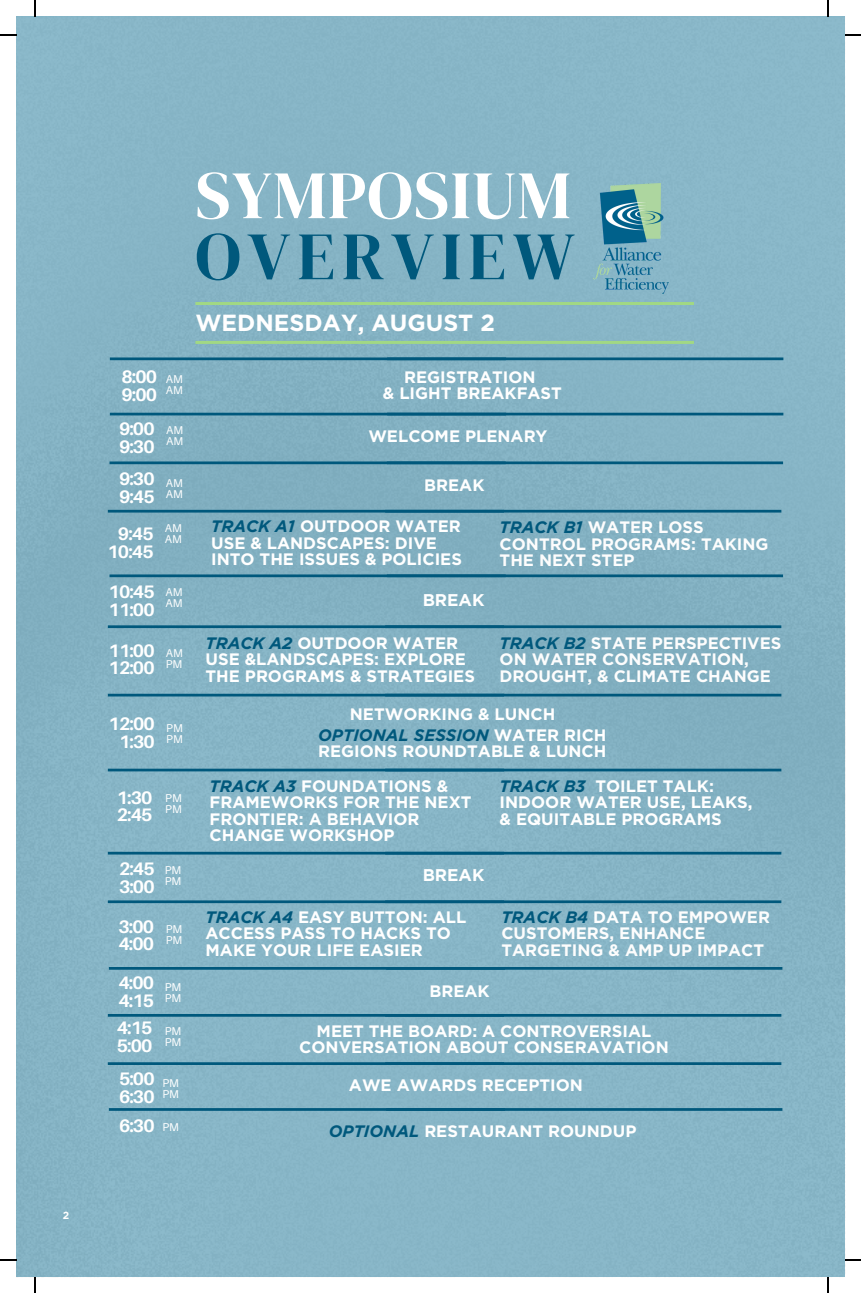
<style>
.page{position:relative;width:861px;height:1293px;background:#fff}
.page>*{position:absolute;margin:0;border:0;box-sizing:border-box;transform-origin:0 0}
.t1{font:67.6px "DM Serif Display";letter-spacing:.02em;color:#fff}
.t2{font:67.6px "DM Serif Display";letter-spacing:.1em;color:#00587c}
.t3{font:700 23.4px "Gotham";color:#fff}
.t4{font:700 18.2px "Aileron";letter-spacing:-.05em;color:#fff}
.t5{font:700 17px "Gotham";color:#fff}
.t6{font:700 16.6px/16.4px "Gotham";color:#fff}
.t7{font:700 16.6px/16.4px "Gotham";color:#fdfdfd}
.t8{font:11.4px "Aileron";color:#fff}
.t9{font:700 10.4px "Gotham";color:#fff}
.s1{font-style:italic;color:#00587c}
.s2{color:#fff}
</style>
<div class="page">
<div style="left:16px;top:16px;width:828px;height:1260px;background:#86b4c6"></div>
<hr style="left:110px;top:357px;width:396px;height:3px;background:#00587c">
<hr style="left:387px;top:357px;width:396px;height:3px;background:#00587c">
<hr style="left:110px;top:412px;width:396px;height:3px;background:#00587c">
<hr style="left:387px;top:412px;width:396px;height:3px;background:#00587c">
<hr style="left:109px;top:461px;width:396px;height:3px;background:#00587c">
<hr style="left:386px;top:461px;width:396px;height:3px;background:#00587c">
<hr style="left:108px;top:509px;width:396px;height:3px;background:#00587c">
<hr style="left:385px;top:509px;width:396px;height:3px;background:#00587c">
<hr style="left:109px;top:574px;width:396px;height:3px;background:#00587c">
<hr style="left:386px;top:574px;width:396px;height:3px;background:#00587c">
<hr style="left:108px;top:625px;width:396px;height:3px;background:#00587c">
<hr style="left:385px;top:625px;width:396px;height:3px;background:#00587c">
<hr style="left:108px;top:693px;width:396px;height:3px;background:#00587c">
<hr style="left:385px;top:693px;width:396px;height:3px;background:#00587c">
<hr style="left:108px;top:768px;width:396px;height:3px;background:#00587c">
<hr style="left:385px;top:768px;width:396px;height:3px;background:#00587c">
<hr style="left:108px;top:851px;width:396px;height:3px;background:#00587c">
<hr style="left:385px;top:851px;width:396px;height:3px;background:#00587c">
<hr style="left:108px;top:900px;width:396px;height:2px;background:#00587c">
<hr style="left:385px;top:900px;width:396px;height:2px;background:#00587c">
<hr style="left:109px;top:966px;width:396px;height:3px;background:#00587c">
<hr style="left:386px;top:966px;width:396px;height:3px;background:#00587c">
<hr style="left:108px;top:1013px;width:396px;height:3px;background:#00587c">
<hr style="left:385px;top:1013px;width:396px;height:3px;background:#00587c">
<hr style="left:108px;top:1061px;width:396px;height:3px;background:#00587c">
<hr style="left:385px;top:1061px;width:396px;height:3px;background:#00587c">
<hr style="left:109px;top:1107px;width:396px;height:3px;background:#00587c">
<hr style="left:386px;top:1107px;width:396px;height:3px;background:#00587c">
<hr style="left:195px;top:302px;width:498px;height:3px;background:#a1d884">
<img style="left:593px;top:183px;width:75px;height:110px">
<hr style="left:195px;top:341px;width:498px;height:3px;background:#a1d884">
<svg style="left:34px;top:0;width:2px;height:17px"></svg>
<svg style="left:0;top:35px;width:16px;height:1px"></svg>
<svg style="left:826px;top:0;width:2px;height:17px"></svg>
<svg style="left:844px;top:35px;width:16px;height:1px"></svg>
<svg style="left:34px;top:1277px;width:2px;height:15px"></svg>
<svg style="left:0;top:1259px;width:16px;height:1px"></svg>
<svg style="left:827px;top:1277px;width:1px;height:15px"></svg>
<svg style="left:844px;top:1259px;width:16px;height:1px"></svg>
<p class="t9" style="left:63px;top:1209px;width:8px">2</p>
<p class="t1" style="left:195px;top:148px;width:377px">SYMPOSIUM</p>
<p class="t2" style="left:195px;top:209px;width:381px">OVERVIEW</p>
<p class="t3" style="left:195px;top:309px;width:301px">WEDNESDAY, AUGUST 2</p>
<p class="t4" style="left:121px;top:365px;width:37px">8:00</p>
<p class="t4" style="left:121px;top:383px;width:37px">9:00</p>
<p class="t8" style="left:166px;top:372px;width:19px">AM</p>
<p class="t8" style="left:166px;top:383px;width:19px">AM</p>
<p class="t6" style="left:404px;top:368px;width:133px">REGISTRATION</p>
<p class="t6" style="left:382px;top:385px;width:180px">&amp; LIGHT BREAKFAST</p>
<p class="t4" style="left:119px;top:417px;width:37px">9:00</p>
<p class="t4" style="left:119px;top:435px;width:37px">9:30</p>
<p class="t8" style="left:166px;top:423px;width:19px">AM</p>
<p class="t8" style="left:166px;top:434px;width:19px">AM</p>
<p class="t6" style="left:368px;top:428px;width:180px">WELCOME PLENARY</p>
<p class="t4" style="left:119px;top:467px;width:37px">9:30</p>
<p class="t4" style="left:119px;top:485px;width:37px">9:45</p>
<p class="t8" style="left:166px;top:476px;width:19px">AM</p>
<p class="t6" style="left:424px;top:477px;width:62px">BREAK</p>
<p class="t8" style="left:166px;top:487px;width:19px">AM</p>
<p class="t4" style="left:118px;top:522px;width:37px">9:45</p>
<p class="t4" style="left:107px;top:540px;width:48px">10:45</p>
<p class="t8" style="left:165px;top:520px;width:19px">AM</p>
<p class="t8" style="left:165px;top:531px;width:19px">AM</p>
<p class="t6" style="left:211px;top:518px;width:252px"><span class="s1">TRACK A1</span> OUTDOOR WATER<br>USE &amp; LANDSCAPES: DIVE<br>INTO THE ISSUES &amp; POLICIES</p>
<p class="t7" style="left:499px;top:519px;width:270px"><span class="s1">TRACK B1</span> WATER LOSS<br>CONTROL PROGRAMS: TAKING<br>THE NEXT STEP</p>
<p class="t4" style="left:108px;top:580px;width:48px">10:45</p>
<p class="t4" style="left:108px;top:598px;width:48px">11:00</p>
<p class="t8" style="left:165px;top:585px;width:19px">AM</p>
<p class="t8" style="left:165px;top:596px;width:19px">AM</p>
<p class="t5" style="left:422px;top:589px;width:63px">BREAK</p>
<p class="t4" style="left:108px;top:638px;width:48px">11:00</p>
<p class="t4" style="left:108px;top:656px;width:48px">12:00</p>
<p class="t8" style="left:166px;top:646px;width:19px">AM</p>
<p class="t8" style="left:166px;top:657px;width:18px">PM</p>
<p class="t6" style="left:205px;top:634px;width:271px"><span class="s1">TRACK A2</span> OUTDOOR WATER<br>USE &amp;LANDSCAPES: EXPLORE<br>THE PROGRAMS &amp; STRATEGIES</p>
<p class="t7" style="left:499px;top:634px;width:283px"><span class="s1">TRACK B2</span> STATE PERSPECTIVES<br>ON WATER CONSERVATION,<br>DROUGHT, &amp; CLIMATE CHANGE</p>
<p class="t4" style="left:109px;top:712px;width:48px">12:00</p>
<p class="t4" style="left:119px;top:730px;width:37px">1:30</p>
<p class="t8" style="left:166px;top:721px;width:18px">PM</p>
<p class="t8" style="left:166px;top:732px;width:18px">PM</p>
<p class="t4" style="left:117px;top:785px;width:37px">1:30</p>
<p class="t4" style="left:117px;top:803px;width:37px">2:45</p>
<p class="t8" style="left:165px;top:791px;width:18px">PM</p>
<p class="t8" style="left:165px;top:802px;width:18px">PM</p>
<p class="t4" style="left:119px;top:857px;width:37px">2:45</p>
<p class="t4" style="left:119px;top:875px;width:37px">3:00</p>
<p class="t4" style="left:118px;top:914px;width:37px">3:00</p>
<p class="t4" style="left:118px;top:932px;width:37px">4:00</p>
<p class="t4" style="left:118px;top:970px;width:37px">4:00</p>
<p class="t4" style="left:118px;top:988px;width:37px">4:15</p>
<p class="t4" style="left:117px;top:1015px;width:37px">4:15</p>
<p class="t4" style="left:117px;top:1033px;width:37px">5:00</p>
<p class="t8" style="left:165px;top:862px;width:18px">PM</p>
<p class="t8" style="left:165px;top:873px;width:18px">PM</p>
<p class="t8" style="left:166px;top:922px;width:18px">PM</p>
<p class="t8" style="left:166px;top:933px;width:18px">PM</p>
<p class="t8" style="left:165px;top:979px;width:18px">PM</p>
<p class="t8" style="left:165px;top:990px;width:18px">PM</p>
<p class="t8" style="left:165px;top:1023px;width:18px">PM</p>
<p class="t8" style="left:165px;top:1034px;width:18px">PM</p>
<p class="t6" style="left:349px;top:706px;width:207px">NETWORKING &amp; LUNCH</p>
<p class="t6" style="left:318px;top:726px;width:290px"><span class="s1">OPTIONAL SESSION</span> WATER RICH<br>REGIONS ROUNDTABLE &amp; LUNCH</p>
<p class="t6" style="left:209px;top:777px;width:263px"><span class="s1">TRACK A3</span> FOUNDATIONS &amp;<br>FRAMEWORKS FOR THE NEXT<br>FRONTIER: A BEHAVIOR<br>CHANGE WORKSHOP</p>
<p class="t5" style="left:422px;top:864px;width:63px">BREAK</p>
<p class="t6" style="left:499px;top:777px;width:254px"><span class="s1">TRACK B3</span> TOILET TALK:<br>INDOOR WATER USE, LEAKS, &amp; EQUITABLE PROGRAMS</p>
<p class="t6" style="left:205px;top:908px;width:262px"><span class="s1">TRACK A4</span> EASY BUTTON: ALL<br>ACCESS PASS TO HACKS TO<br>MAKE YOUR LIFE EASIER</p>
<p class="t7" style="left:501px;top:908px;width:270px"><span class="s1">TRACK B4</span> <span class="s2">DATA</span> TO EMPOWER<br>CUSTOMERS, ENHANCE<br>TARGETING &amp; AMP UP IMPACT</p>
<p class="t6" style="left:429px;top:982px;width:62px">BREAK</p>
<p class="t6" style="left:299px;top:1022px;width:371px;text-align:center">MEET THE BOARD: A CONTROVERSIAL<br>CONVERSATION ABOUT CONSERAVATION</p>
<p class="t4" style="left:119px;top:1067px;width:37px">5:00</p>
<p class="t4" style="left:119px;top:1084px;width:37px">6:30</p>
<p class="t8" style="left:162px;top:1075px;width:18px">PM</p>
<p class="t8" style="left:162px;top:1086px;width:18px">PM</p>
<p class="t6" style="left:349px;top:1076px;width:235px">AWE AWARDS RECEPTION</p>
<p class="t4" style="left:119px;top:1113px;width:37px">6:30</p>
<p class="t6" style="left:328px;top:1122px;width:309px"><span class="s1">OPTIONAL</span> RESTAURANT ROUNDUP</p>
<p class="t8" style="left:162px;top:1119px;width:18px">PM</p>
</div>
